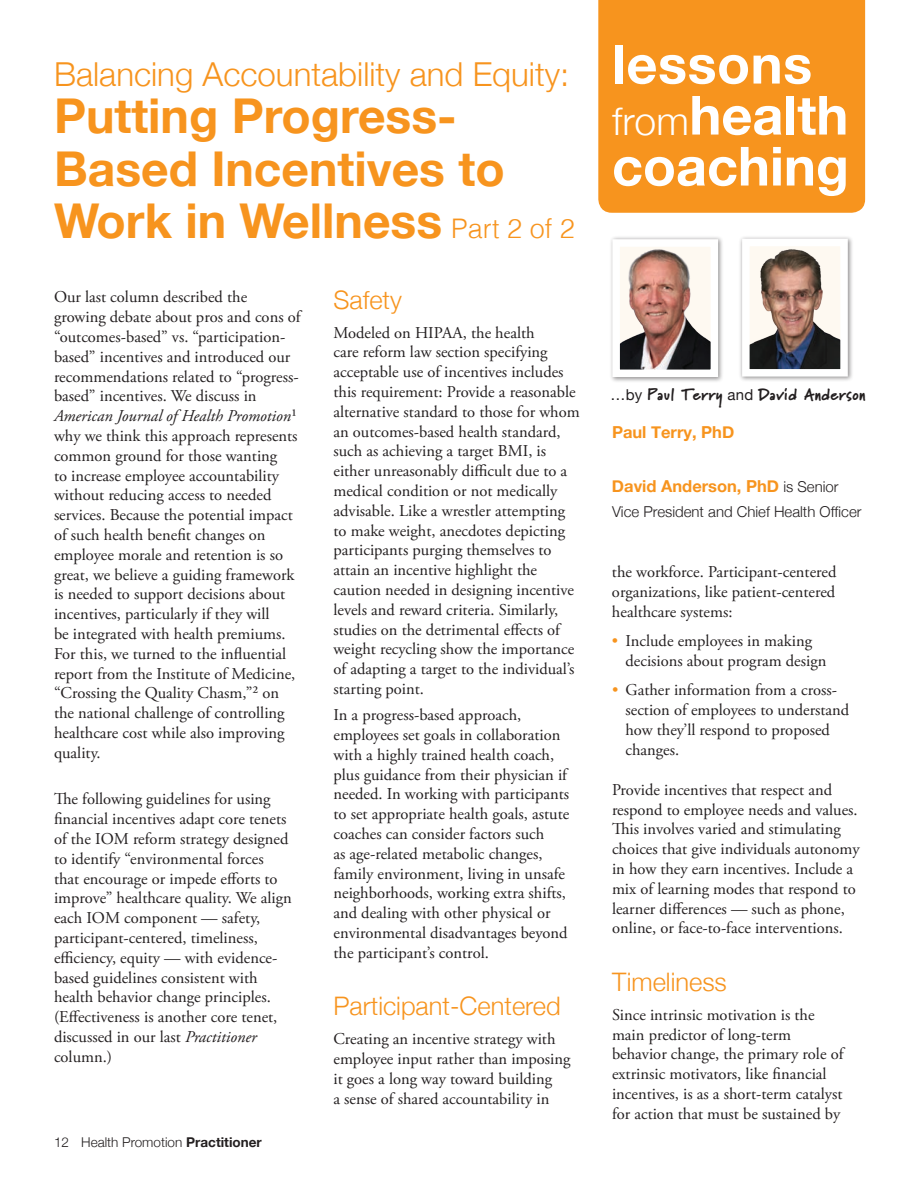
<style>
.page{position:relative;width:918px;height:1188px;background:#fff}
.page>*{position:absolute;margin:0;border:0;box-sizing:border-box;transform-origin:0 0}
.Bullets{font:700 54px/51px "Helvetica Neue";color:#fff}
.Bullets-2{font:700 48px/52.5px "Helvetica Neue";color:#f7941e}
.Bullets-3{font:300 33px "Helvetica Neue";color:#f7941e}
.Body{font:300 25.5px "Helvetica Neue";color:#f7941e}
.Body-2{font:16.5px/19.8px "Adobe Garamond Pro";color:#231f20}
.Body-3{font:700 16.5px "Helvetica Neue";color:#f7941e}
.Article_header{font:900 16.5px "Marydale";letter-spacing:.02em;color:#231f20}
.Body-4{font:300 15px "Helvetica Neue";color:#231f20}
.t1{font:300 13.5px "Helvetica Neue";color:#231f20}
.s1{font-family:"Helvetica";font-weight:300;font-size:27px}
.s2{font-style:italic}
.s3{font-weight:700}
.s4{font-weight:300;font-size:39px}
.s5{font-family:"Helvetica Neue";font-weight:400;font-size:15px}
.s6{font-weight:300;font-size:15px;color:#231f20}
.s7{color:#f7941e}
</style>
<div class="page">
<div style="left:609px;top:236px;width:115px;height:147px;background:#231f20;opacity:.5"></div>
<img style="left:621px;top:248px;width:88px;height:120px">
<div style="left:612px;top:239px;width:106px;height:138px;border:8px solid #fff"></div>
<div style="left:738px;top:235px;width:115px;height:147px;background:#231f20;opacity:.5"></div>
<img style="left:751px;top:248px;width:88px;height:120px">
<div style="left:742px;top:239px;width:106px;height:138px;border:8px solid #fff"></div>
<div style="left:598px;top:0;width:267px;height:213px;background:#f7941e"></div>
<p class="Bullets-3" style="left:54px;top:48px;width:517px">Balancing Accountability and Equity:</p>
<p class="Bullets-2" style="left:54px;top:87px;width:522px">Putting Progress-<br>Based Incentives to<br>Work in Wellness <span class="s1">Part 2 of 2</span></p>
<p class="Body-2" style="left:54px;top:288px;width:248px">Our last column described the growing debate about pros and cons of “outcomes-based” vs. “participation&shy;based” incentives and introduced our recommendations related to “progress&shy;based” incentives. We discuss in <span class="s2">American Journal of Health Promotion</span>¹ why we think this approach represents common ground for those wanting<br>to increase employee accountability without reducing access to needed services. Because the potential impact of such health benefit changes on employee morale and retention is so great, we believe a guiding framework is needed to support decisions about incentives, particularly if they will<br>be integrated with health premiums.<br>For this, we turned to the influential report from the Institute of Medicine, “Crossing the Quality Chasm,”² on the national challenge of controlling healthcare cost while also improving quality.</p>
<p class="Body-2" style="left:54px;top:790px;width:239px">The following guidelines for using financial incentives adapt core tenets of the IOM reform strategy designed to identify “environmental forces that encourage or impede efforts to improve” healthcare quality. We align each IOM component — safety, participant-centered, timeliness, efficiency, equity — with evidence&shy;based guidelines consistent with health behavior change principles. (Effectiveness is another core tenet, discussed in our last <span class="s2">Practitioner </span>column.)</p>
<p class="t1" style="left:54px;top:1131px;width:209px">12 Health Promotion <span class="s3">Practitioner</span></p>
<p class="Body" style="left:333px;top:279px;width:70px">Safety</p>
<p class="Body-2" style="left:333px;top:323px;width:248px">Modeled on HIPAA, the health<br>care reform law section specifying acceptable use of incentives includes this requirement: Provide a reasonable alternative standard to those for whom an outcomes-based health standard, such as achieving a target BMI, is either unreasonably difficult due to a medical condition or not medically advisable. Like a wrestler attempting to make weight, anecdotes depicting participants purging themselves to attain an incentive highlight the caution needed in designing incentive levels and reward criteria. Similarly, studies on the detrimental effects of weight recycling show the importance of adapting a target to the individual’s starting point.</p>
<p class="Body-2" style="left:333px;top:706px;width:237px">In a progress-based approach, employees set goals in collaboration with a highly trained health coach, plus guidance from their physician if needed. In working with participants to set appropriate health goals, astute coaches can consider factors such<br>as age-related metabolic changes, family environment, living in unsafe neighborhoods, working extra shifts, and dealing with other physical or environmental disadvantages beyond the participant’s control.</p>
<p class="Body" style="left:333px;top:986px;width:229px">Participant-Centered</p>
<p class="Body-2" style="left:333px;top:1030px;width:239px">Creating an incentive strategy with employee input rather than imposing it goes a long way toward building<br>a sense of shared accountability in</p>
<p class="Bullets" style="left:612px;top:36px;width:238px">lessons <span class="s4">from</span>health coaching</p>
<p class="Article_header" style="left:610px;top:384px;width:257px"><span class="s5">…by</span> Paul Terry <span class="s5">and</span> David Anderson</p>
<p class="Body-3" style="left:612px;top:417px;width:124px">Paul Terry, PhD</p>
<p class="Body-3" style="left:612px;top:471px;width:228px">David Anderson, PhD <span class="s6">is Senior</span></p>
<p class="Body-4" style="left:612px;top:500px;width:251px">Vice President and Chief Health Officer</p>
<p class="Body-2" style="left:612px;top:563px;width:226px;text-align:justify">the workforce. Participant-centered organizations, like patient-centered healthcare systems:</p>
<p class="Body-2" style="left:626px;top:632px;width:202px;text-indent:-14px"><span class="s7">•</span> Include employees in making decisions about program design</p>
<p class="Body-2" style="left:626px;top:681px;width:225px;text-indent:-13px"><span class="s7">•</span> Gather information from a cross&shy;section of employees to understand how they’ll respond to proposed changes.</p>
<p class="Body-2" style="left:612px;top:780px;width:249px">Provide incentives that respect and respond to employee needs and values.<br>This involves varied and stimulating choices that give individuals autonomy in how they earn incentives. Include a mix of learning modes that respond to learner differences — such as phone, online, or face-to-face interventions.</p>
<p class="Body" style="left:612px;top:961px;width:116px">Timeliness</p>
<p class="Body-2" style="left:612px;top:1005px;width:233px">Since intrinsic motivation is the main predictor of long-term behavior change, the primary role of extrinsic motivators, like financial incentives, is as a short-term catalyst for action that must be sustained by</p>
</div>
